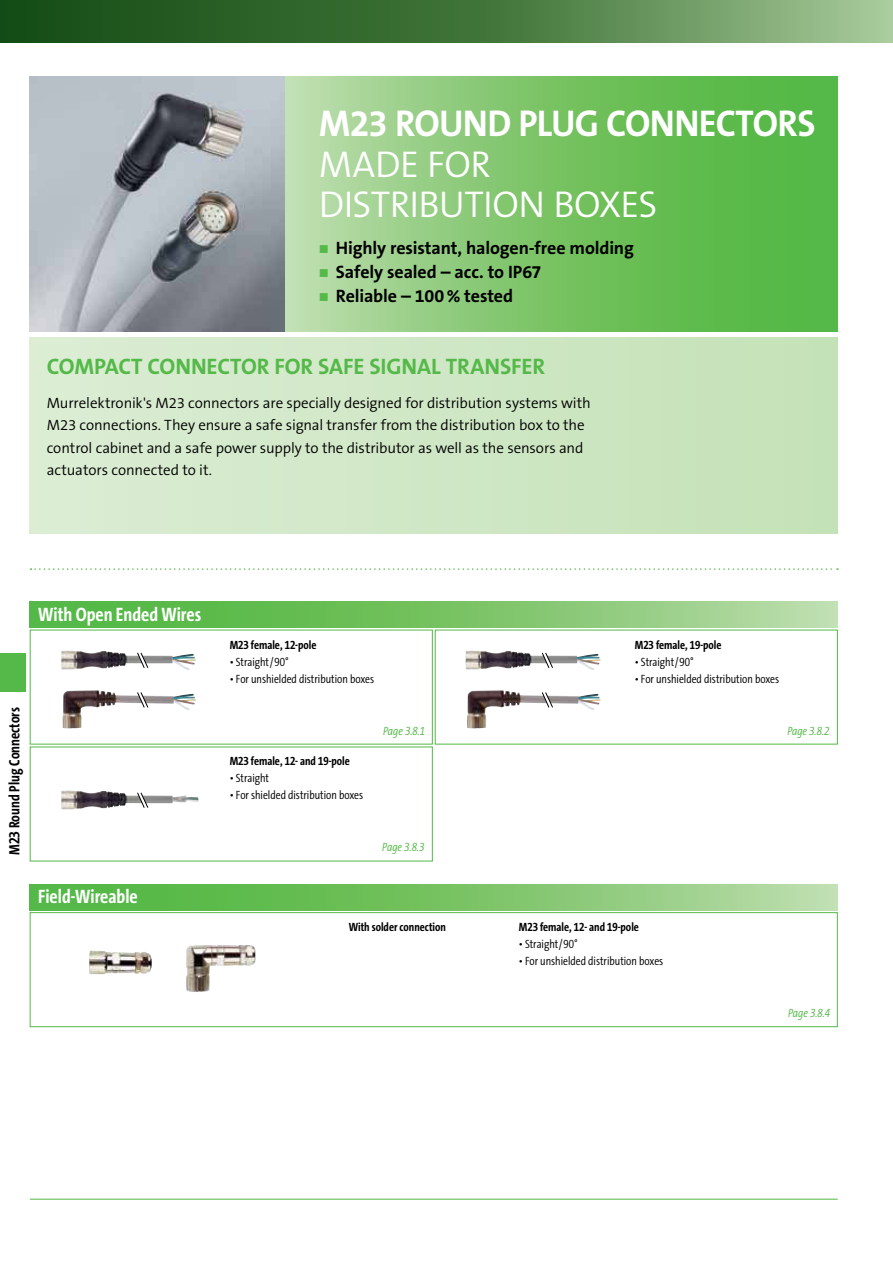
<style>
.page{position:relative;width:893px;height:1263px;background:#fff}
.page>*{position:absolute;margin:0;border:0;box-sizing:border-box;transform-origin:0 0}
.t1{font:300 37.5px/40.5px "The Sans B4";letter-spacing:-.015em;color:#fff}
.t2{font:700 22.5px "The Sans B7";letter-spacing:-.005em;color:#54b948}
.t3{font:700 19.5px "The Sans Cd TF7";color:#fff}
.t4{font:700 18px/24px "The Sans B7";letter-spacing:-.01em;color:#000}
.t5{font:300 15px/22.5px "The Sans B4";letter-spacing:-.005em;color:#000}
.t6{font:700 15px "The Sans Cd TF7";color:#000}
.t7{font:300 12px "The Sans Cd TF4";color:#000}
.t8{font:700 12px "The Sans Cd TF7";color:#000}
.t9{font:italic 300 12px "The Sans Cd TF4 i";color:#54b948}
.s1{font-family:"The Sans B7";font-weight:700}
.s2{font-family:"The Sans Cd LF4"}
</style>
<div class="page">
<hr style="left:30px;top:1199px;width:808px;height:1px;background:#54b948">
<div style="left:0;top:654px;width:25px;height:38px;background:#54b948"></div>
<svg style="left:285px;top:77px;width:553px;height:255px;background:#7dc56b"></svg>
<div style="left:30px;top:338px;width:808px;height:196px;background:linear-gradient(to right,#dcedd4,#c4e2b7)"></div>
<img style="left:30px;top:77px;width:255px;height:255px">
<img style="left:173px;top:795px;width:26px;height:8px">
<svg style="left:30px;top:602px;width:808px;height:25px;background:#7cc56a"></svg>
<svg style="left:30px;top:884px;width:808px;height:26px;background:#7cc56a"></svg>
<div style="left:30px;top:912px;width:808px;height:115px;border:1px solid #54b948"></div>
<svg style="left:31px;top:568px;width:807px;height:2px"></svg>
<img style="left:89px;top:950px;width:63px;height:24px">
<img style="left:186px;top:945px;width:69px;height:47px">
<img style="left:174px;top:694px;width:22px;height:16px">
<img style="left:61px;top:650px;width:111px;height:20px">
<img style="left:61px;top:790px;width:112px;height:19px">
<img style="left:62px;top:690px;width:112px;height:38px">
<img style="left:172px;top:654px;width:24px;height:16px">
<svg style="left:138px;top:692px;width:10px;height:17px"></svg>
<svg style="left:138px;top:652px;width:10px;height:17px"></svg>
<svg style="left:138px;top:792px;width:10px;height:17px"></svg>
<img style="left:578px;top:694px;width:23px;height:16px">
<img style="left:465px;top:650px;width:112px;height:20px">
<img style="left:467px;top:690px;width:111px;height:38px">
<img style="left:577px;top:654px;width:24px;height:16px">
<svg style="left:542px;top:692px;width:11px;height:17px"></svg>
<svg style="left:542px;top:652px;width:11px;height:17px"></svg>
<svg style="left:0;top:0;width:893px;height:43px;background:#4b7c45"></svg>
<svg style="left:320px;top:245px;width:22px;height:10px"></svg>
<svg style="left:320px;top:269px;width:22px;height:10px"></svg>
<svg style="left:320px;top:293px;width:22px;height:10px"></svg>
<p class="t1" style="left:319px;top:104px;width:498px"><span class="s1">M23 ROUND PLUG CONNECTORS<br></span>MADE FOR<br>distribution BOXES</p>
<p class="t4" style="left:336px;top:237px;width:299px">HIGHLY RESISTANT, HALOGEN-FREE MOLDING<br>SAFELY SEALED – ACC. TO IP67<br>RELIABLE – 100% TESTED</p>
<p class="t2" style="left:47px;top:354px;width:495px">COMP ACT CONNECTOR FOR SAFE SIGNAL TRANSFER</p>
<p class="t5" style="left:47px;top:392px;width:546px">Murrelektronik's M23 connectors are specially designed for distribution systems with M23 connections. They ensure a safe signal transfer from the distribution box to the control cabinet and a safe power supply to the distributor as well as the sensors and actuators connected to it.</p>
<p class="t3" style="left:38px;top:604px;width:164px">With Open Ended Wires</p>
<p class="t6" style="left:7px;top:855px;width:149px;rotate:-90deg">M23 Round Plug Connectors</p>
<p class="t3" style="left:38px;top:887px;width:101px">Field-Wireable</p>
<p class="t8" style="left:230px;top:638px;width:88px">M23 female, 12-pole</p>
<p class="t7" style="left:230px;top:656px;width:61px"><span class="s2">•</span> Straight/90°</p>
<p class="t7" style="left:230px;top:673px;width:146px"><span class="s2">•</span> For unshielded distribution boxes</p>
<p class="t8" style="left:635px;top:638px;width:88px">M23 female, 19-pole</p>
<p class="t7" style="left:635px;top:656px;width:61px"><span class="s2">•</span> Straight/90°</p>
<p class="t7" style="left:635px;top:673px;width:146px"><span class="s2">•</span> For unshielded distribution boxes</p>
<p class="t8" style="left:230px;top:755px;width:122px">M23 female, 12- and 19-pole</p>
<p class="t7" style="left:230px;top:773px;width:41px"><span class="s2">•</span> Straight</p>
<p class="t7" style="left:230px;top:790px;width:135px"><span class="s2">•</span> For shielded distribution boxes</p>
<p class="t9" style="left:383px;top:725px;width:44px">Page 3.8.1</p>
<p class="t9" style="left:787px;top:725px;width:44px">Page 3.8.2</p>
<p class="t9" style="left:382px;top:842px;width:44px">Page 3.8.3</p>
<p class="t8" style="left:349px;top:921px;width:99px">With solder connection</p>
<p class="t8" style="left:519px;top:921px;width:122px">M23 female, 12- and 19-pole</p>
<p class="t7" style="left:519px;top:938px;width:61px"><span class="s2">•</span> Straight/90°</p>
<p class="t7" style="left:519px;top:955px;width:146px"><span class="s2">•</span> For unshielded distribution boxes</p>
<p class="t9" style="left:788px;top:1007px;width:44px">Page 3.8.4</p>
</div>
